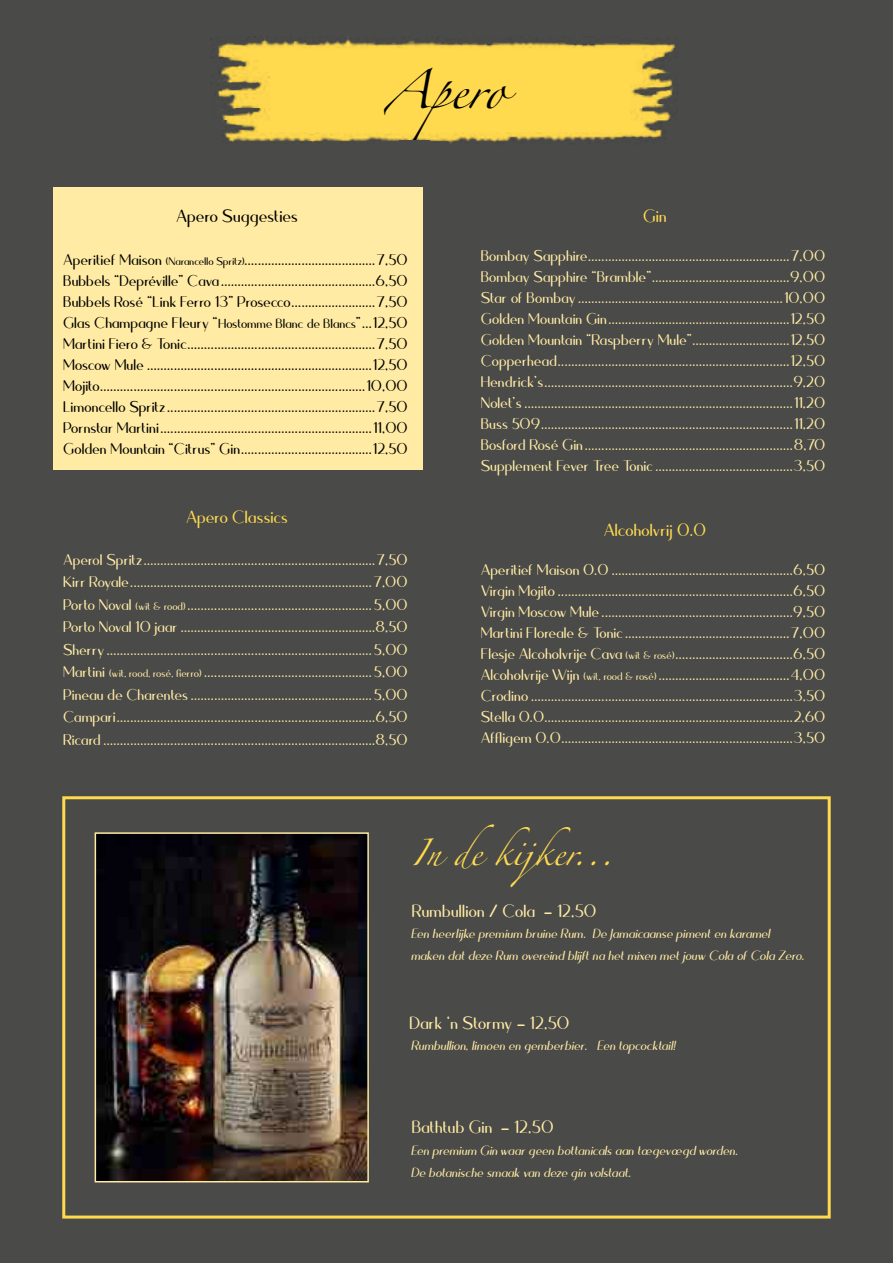
<style>
.page{position:relative;width:893px;height:1263px;background:#4a4a49}
.page>*{position:absolute;margin:0;border:0;box-sizing:border-box;transform-origin:0 0}
.t1{font:34.5px "Zapfino";color:#000}
.t2{font:24px "Quesha";color:#ffeba3}
.t3{font:24px "Quesha";color:#ffda4d}
.t4{font:24px "Quesha";letter-spacing:-.01em;color:#000}
.t5{font:24px "Zapfino";color:#ffda4d}
.t6{font:21px/21px "Quesha";color:#ffeba3;text-align:justify}
.t7{font:21px/21px "Quesha";color:#000;text-align:justify}
.t8{font:italic 18px/21.6px "Quesha";letter-spacing:-.01em;color:#ffeba3}
.s1{font-size:15px}
.s2{font-size:18px}
</style>
<div class="page">
<div style="left:53px;top:187px;width:370px;height:282px;background:#ffeba3"></div>
<img style="left:218px;top:39px;width:457px;height:105px">
<div style="left:62px;top:796px;width:769px;height:422px;border:3px solid #ffda4d"></div>
<img style="left:98px;top:835px;width:268px;height:344px">
<div style="left:95px;top:832px;width:274px;height:350px;border:2px solid #ffeba3"></div>
<div style="left:399px;top:140px;width:30px;height:13px;background:#4a4a49"></div>
<h1 class="t1" style="left:385px;top:76px;width:121px">Apero</h1>
<p class="t4" style="left:177px;top:206px;width:123px">Apero Suggesties</p>
<p class="t7" style="left:64px;top:249px;width:346px">Aperitief Maison <span class="s1">(Narancello Spritz)</span>.......................................7,50<br>Bubbels “Depréville” Cava..............................................6,50<br>Bubbels Rosé “Link Ferro 13” Prosecco.........................7,50<br>Glas Champagne Fleury “<span class="s2">Hostomme Blanc de Blancs</span>”...12,50<br>Martini Fiero &amp; Tonic........................................................7,50<br>Moscow Mule...................................................................12,50<br>Mojito...............................................................................10,00<br>Limoncello Spritz..............................................................7,50<br>Pornstar Martini...............................................................11,00<br>Golden Mountain “Citrus” Gin.......................................12,50</p>
<p class="t3" style="left:187px;top:506px;width:103px">Apero Classics</p>
<p class="t6" style="left:64px;top:548px;width:346px;line-height:22.5px">Aperol Spritz.....................................................................7,50<br>Kirr Royale........................................................................7,00<br>Porto Noval <span class="s1">(wit &amp; rood)</span> .......................................................5,00<br>Porto Noval 10 jaar ..........................................................8,50<br>Sherry...............................................................................5,00<br>Martini <span class="s1">(wit, rood, rosé, fierro)</span> ..................................................5,00<br>Pineau de Charentes......................................................5,00<br>Campari.............................................................................6,50<br>Ricard.................................................................................8,50</p>
<p class="t3" style="left:644px;top:206px;width:25px">Gin</p>
<p class="t6" style="left:481px;top:246px;width:346px">Bombay Sapphire............................................................7,00<br>Bombay Sapphire “Bramble”.........................................9,00<br>Star of Bombay.............................................................10,00<br>Golden Mountain Gin......................................................12,50<br>Golden Mountain “Raspberry Mule”.............................12,50<br>Copperhead.....................................................................12,50<br>Hendrick’s..........................................................................9,20<br>Nolet’s................................................................................11,20<br>Buss 509...........................................................................11,20<br>Bosford Rosé Gin..............................................................8,70<br>Supplement Fever Tree Tonic.........................................3,50</p>
<p class="t3" style="left:604px;top:520px;width:104px">Alcoholvrij 0.0</p>
<p class="t6" style="left:481px;top:559px;width:346px">Aperitief Maison 0.0 ......................................................6,50<br>Virgin Mojito......................................................................6,50<br>Virgin Moscow Mule.........................................................9,50<br>Martini Floreale &amp; Tonic.................................................7,00<br>Flesje Alcoholvrije Cava <span class="s1">(wit &amp; rosé)</span>...................................6,50<br>Alcoholvrije Wijn <span class="s1">(wit, rood &amp; rosé)</span> .......................................4,00<br>Crodino..............................................................................3,50<br>Stella 0.0..........................................................................2,60<br>Affligem 0.0.....................................................................3,50</p>
<p class="t5" style="left:411px;top:843px;width:204px">In de kijker...</p>
<p class="t2" style="left:412px;top:900px;width:186px">Rumbullion / Cola - 12,50</p>
<p class="t8" style="left:411px;top:923px;width:398px">Een heerlijke premium bruine Rum. De Jamaicaanse pimenten karamel maken datdeze Rum overeind blijftna hetmixen metjouw Cola ofCola Zero.</p>
<p class="t2" style="left:410px;top:1012px;width:162px">Dark ‘n Stormy - 12,50</p>
<p class="t8" style="left:411px;top:1035px;width:269px">Rumbullion,limoen en gemberbier. Een topcocktail!</p>
<p class="t2" style="left:412px;top:1117px;width:144px">Bathtub Gin - 12,50</p>
<p class="t8" style="left:411px;top:1140px;width:332px">Een premium Gin waargeen bottanicalsaan toegevoegd worden.<br>De botanische smaak van deze g in volstaat.</p>
</div>
